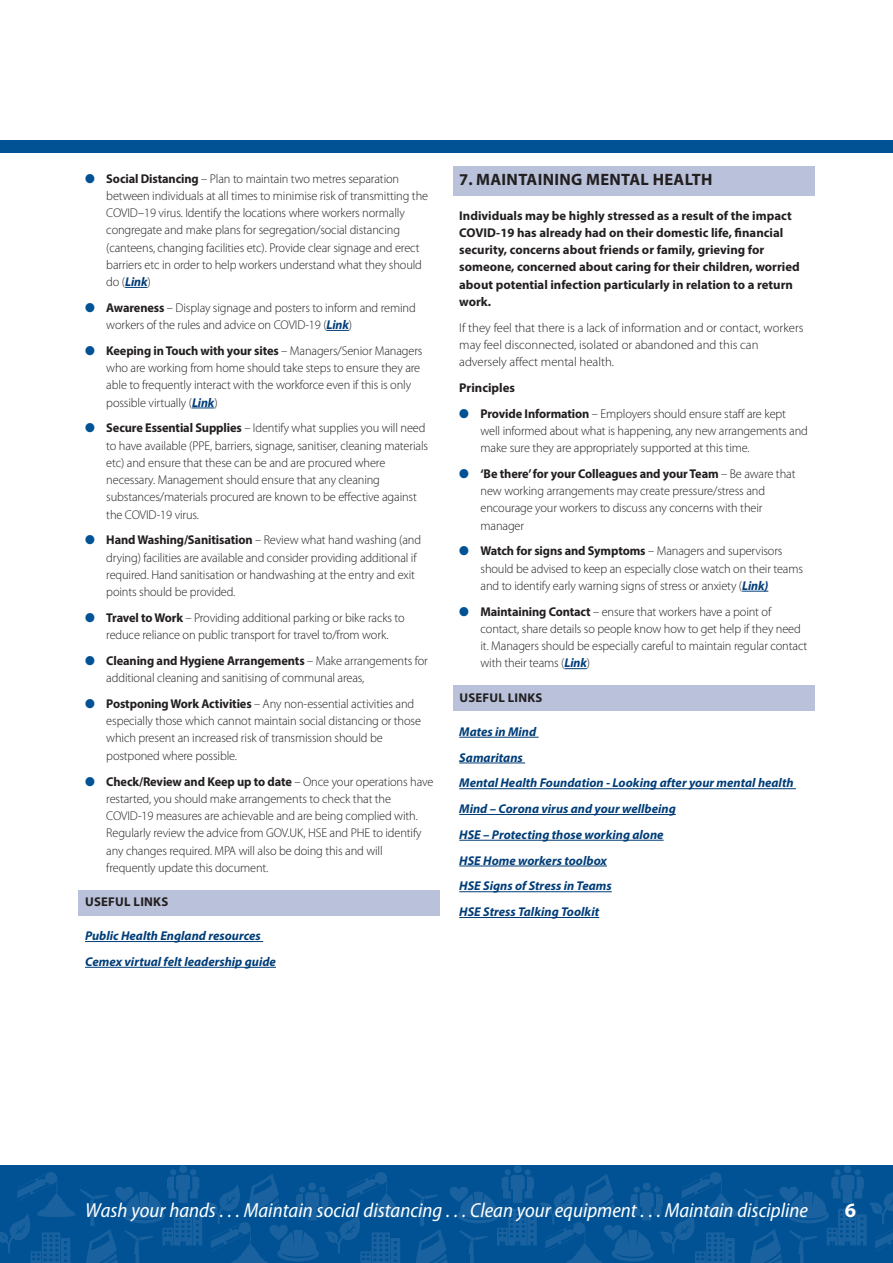
<style>
.page{position:relative;width:893px;height:1263px;background:#fff}
.page>*{position:absolute;margin:0;border:0;box-sizing:border-box;transform-origin:0 0}
.t1{font:italic semi-condensed 20.4px "Myriad Pro";color:#fff}
.t2{font:700 20.4px "Myriad Pro";color:#fff}
.t3{font:700 16.5px "Myriad Pro";letter-spacing:.02em;color:#231f20}
.t4{font:300 12.75px/17.2px "Myriad Pro";letter-spacing:-.01em;color:#231f20}
.t5{font:700 12.75px/17.2px "Myriad Pro";color:#231f20}
.t6{font:italic 700 12.75px/25.8px "Myriad Pro";color:#003d78}
.t7{font:700 12.75px "Myriad Pro";letter-spacing:.02em;color:#231f20}
.s1{color:#015295}
.s2{font-weight:700}
.s3{font-weight:700;font-style:italic;color:#003d78}
</style>
<div class="page">
<div style="left:0;top:140px;width:893px;height:13px;background:#015295"></div>
<svg style="left:125px;top:287px;width:22px;height:1px"></svg>
<svg style="left:326px;top:330px;width:23px;height:1px"></svg>
<svg style="left:192px;top:408px;width:22px;height:1px"></svg>
<div style="left:79px;top:890px;width:361px;height:25px;background:#b9c2da"></div>
<hr style="left:85px;top:941px;width:178px;height:1px;background:#003d78">
<hr style="left:85px;top:967px;width:191px;height:1px;background:#003d78">
<div style="left:453px;top:167px;width:361px;height:29px;background:#b9c2da"></div>
<svg style="left:742px;top:591px;width:26px;height:1px"></svg>
<svg style="left:564px;top:668px;width:23px;height:1px"></svg>
<div style="left:453px;top:686px;width:361px;height:25px;background:#b9c2da"></div>
<hr style="left:459px;top:737px;width:80px;height:1px;background:#003d78">
<hr style="left:459px;top:763px;width:66px;height:1px;background:#003d78">
<hr style="left:459px;top:788px;width:337px;height:1px;background:#003d78">
<hr style="left:459px;top:814px;width:217px;height:1px;background:#003d78">
<hr style="left:459px;top:840px;width:205px;height:1px;background:#003d78">
<hr style="left:459px;top:866px;width:148px;height:1px;background:#003d78">
<hr style="left:459px;top:891px;width:153px;height:1px;background:#003d78">
<hr style="left:459px;top:917px;width:140px;height:1px;background:#003d78">
<div style="left:0;top:1165px;width:893px;height:98px;background:#015295"></div>
<div style="left:179px;top:1165px;width:8px;height:8px;background:#19629f;border-radius:50%"></div>
<div style="left:514px;top:1165px;width:8px;height:8px;background:#19629f;border-radius:50%"></div>
<div style="left:843px;top:1165px;width:8px;height:8px;background:#19629f;border-radius:50%"></div>
<svg style="left:0;top:1169px;width:893px;height:94px"></svg>
<p class="t4" style="left:106px;top:170px;width:323px;text-indent:-21px"><span class="s1">●</span> <span class="s2">Social Distancing</span> – Plan to maintain two metres separation between individuals at all times to minimise risk of transmitting the COVID–19 virus. Identify the locations where workers normally congregate and make plans for segregation/social distancing (canteens, changing facilities etc). Provide clear signage and erect barriers etc in order to help workers understand what they should do (<span class="s3">Link</span>)</p>
<p class="t4" style="left:106px;top:299px;width:311px;text-indent:-21px"><span class="s1">●</span> <span class="s2">Awareness</span> – Display signage and posters to inform and remind workers of the rules and advice on COVID-19 (<span class="s3">Link</span>)</p>
<p class="t4" style="left:106px;top:342px;width:318px;text-indent:-21px"><span class="s1">●</span> <span class="s2">Keeping in Touch with your sites</span> – Managers/Senior Managers who are working from home should take steps to ensure they are able to frequently interact with the workforce even if this is only possible virtually (<span class="s3">Link</span>)</p>
<p class="t4" style="left:106px;top:420px;width:323px;text-indent:-21px"><span class="s1">●</span> <span class="s2">Secure Essential Supplies</span> – Identify what supplies you will need to have available (PPE, barriers, signage, sanitiser, cleaning materials etc) and ensure that these can be and are procured where necessary. Management should ensure that any cleaning substances/materials procured are known to be effective against the COVID-19 virus.</p>
<p class="t4" style="left:106px;top:532px;width:316px;text-indent:-21px"><span class="s1">●</span> <span class="s2">Hand Washing/Sanitisation</span> – Review what hand washing (and drying) facilities are available and consider providing additional if required. Hand sanitisation or handwashing at the entry and exit points should be provided.</p>
<p class="t4" style="left:85px;top:609px;width:321px;text-align:center"><span class="s1">●</span> <span class="s2">Travel to Work</span> – Providing additional parking or bike racks to reduce reliance on public transport for travel to/from work.</p>
<p class="t4" style="left:106px;top:652px;width:323px;text-indent:-21px"><span class="s1">●</span> <span class="s2">Cleaning and Hygiene Arrangements</span> – Make arrangements for additional cleaning and sanitising of communal areas,</p>
<p class="t4" style="left:106px;top:695px;width:316px;text-indent:-21px"><span class="s1">●</span> <span class="s2">Postponing Work Activities</span> – Any non-essential activities and especially those which cannot maintain social distancing or those which present an increased risk of transmission should be postponed where possible.</p>
<p class="t4" style="left:106px;top:773px;width:329px;text-indent:-21px"><span class="s1">●</span> <span class="s2">Check/Review and Keep up to date</span> – Once your operations have restarted, you should make arrangements to check that the COVID-19 measures are achievable and are being complied with.<br>Regularly review the advice from GOV.UK, HSE and PHE to identify any changes required. MPA will also be doing this and will frequently update this document.</p>
<p class="t7" style="left:85px;top:893px;width:85px">USEFUL LINKS</p>
<p class="t6" style="left:85px;top:923px;width:192px">Public Health England resources<br>Cemex virtual felt leadership guide</p>
<p class="t3" style="left:459px;top:169px;width:255px">7. MAINTAINING MENTAL HEALTH</p>
<p class="t5" style="left:459px;top:206px;width:342px">Individuals may be highly stressed as a result of the impact COVID-19 has already had on their domestic life, financial security, concerns about friends or family, grieving for someone, concerned about caring for their children, worried about potential infection particularly in relation to a return work.</p>
<p class="t4" style="left:459px;top:319px;width:346px">If they feel that there is a lack of information and or contact, workers may feel disconnected, isolated or abandoned and this can adversely affect mental health.</p>
<p class="t5" style="left:459px;top:378px;width:57px">Principles</p>
<p class="t4" style="left:480px;top:405px;width:329px;text-indent:-21px"><span class="s1">●</span> <span class="s2">Provide Information</span> – Employers should ensure staff are kept well informed about what is happening, any new arrangements and make sure they are appropriately supported at this time.</p>
<p class="t4" style="left:480px;top:465px;width:316px;text-indent:-21px"><span class="s1">●</span> <span class="s2">‘Be there’ for your Colleagues and your Team</span> – Be aware that new working arrangements may create pressure/stress and encourage your workers to discuss any concerns with their manager</p>
<p class="t4" style="left:480px;top:543px;width:324px;text-indent:-21px"><span class="s1">●</span> <span class="s2">Watch for signs and Symptoms</span> – Managers and supervisors should be advised to keep an especially close watch on their teams and to identify early warning signs of stress or anxiety (<span class="s3">Link)</span></p>
<p class="t4" style="left:480px;top:603px;width:328px;text-indent:-21px"><span class="s1">●</span> <span class="s2">Maintaining Contact</span> – ensure that workers have a point of contact, share details so people know how to get help if they need it. Managers should be especially careful to maintain regular contact with their teams (<span class="s3">Link</span>)</p>
<p class="t7" style="left:459px;top:689px;width:85px">USEFUL LINKS</p>
<p class="t6" style="left:459px;top:718px;width:336px">Mates in Mind<br>Samaritans<br>Mental Health Foundation - Looking after your mental health<br>Mind – Corona virus and your wellbeing<br>HSE – Protecting those working alone<br>HSE Home workers toolbox<br>HSE Signs of Stress in Teams<br>HSE Stress Talking Toolkit</p>
<h1 class="t1" style="left:85px;top:1198px;width:724px">Wash your hands . . . Maintain social distancing . . . Clean your equipment . . . Maintain discipline</h1>
<h1 class="t2" style="left:845px;top:1197px;width:13px">6</h1>
</div>
